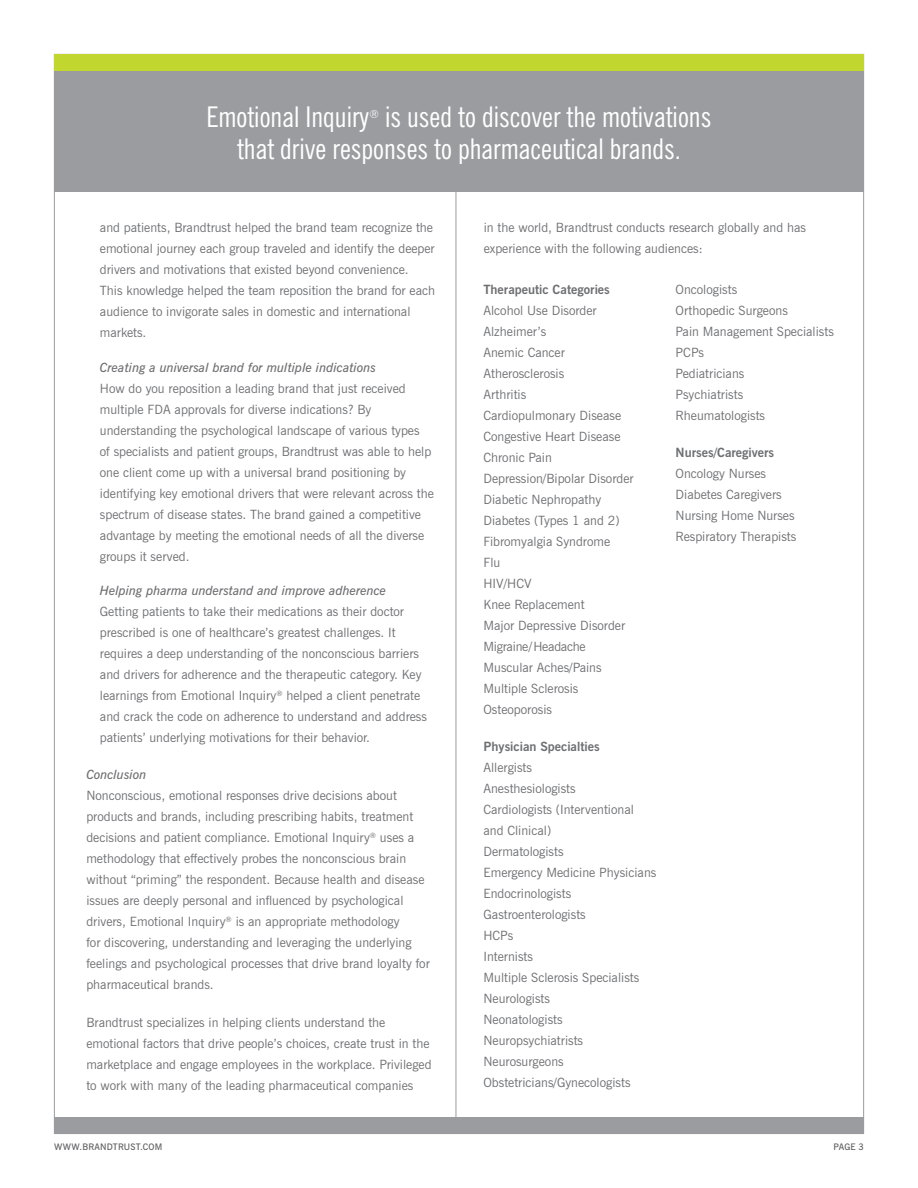
<style>
.page{position:relative;width:918px;height:1188px;background:#fff}
.page>*{position:absolute;margin:0;border:0;box-sizing:border-box;transform-origin:0 0}
.t1{font:condensed 28.5px/31.5px "News Gothic BT";color:#fff}
.t2{font:12.75px/21px "News Gothic BT";color:#6e6f72}
.t3{font:700 12.75px "News Gothic BT";color:#6e6f72}
.t4{font:12.75px "News Gothic BT";letter-spacing:-.02em;color:#6e6f72}
.t5{font:condensed 11.4px "News Gothic BT";color:#fff}
.t6{font:600 9px "News Gothic BT";letter-spacing:.015em;color:#5f5f62}
.s1{font-weight:600;font-style:italic}
</style>
<div class="page">
<hr style="left:456px;top:165px;width:1px;height:957px;background:#9b9ca0">
<div style="left:54px;top:1117px;width:810px;height:17px;background:#9b9ca0"></div>
<div style="left:54px;top:71px;width:810px;height:121px;background:#9b9ca0"></div>
<div style="left:54px;top:54px;width:810px;height:17px;background:#c1d72f"></div>
<p class="t1" style="left:207px;top:101px;width:164px">Emotional Inquiry</p>
<p class="t5" style="left:369px;top:107px;width:11px">®</p>
<p class="t1" style="left:237px;top:101px;width:476px;text-indent:148px">is used to discover the motivations that drive responses to pharmaceutical brands.</p>
<p class="t2" style="left:100px;top:217px;width:337px">and patients, Brandtrust helped the brand team recognize the emotional journey each group traveled and identify the deeper drivers and motivations that existed beyond convenience.<br>This knowledge helped the team reposition the brand for each audience to invigorate sales in domestic and international markets.</p>
<p class="t2" style="left:100px;top:357px;width:336px"><span class="s1">Creating a universal brand for multiple indications<br></span>How do you reposition a leading brand that just received multiple FDA approvals for diverse indications? By understanding the psychological landscape of various types<br>of specialists and patient groups, Brandtrust was able to help one client come up with a universal brand positioning by identifying key emotional drivers that were relevant across the spectrum of disease states. The brand gained a competitive advantage by meeting the emotional needs of all the diverse groups it served.</p>
<p class="t2" style="left:100px;top:580px;width:329px"><span class="s1">Helping pharma understand and improve adherence </span>Getting patients to take their medications as their doctor prescribed is one of healthcare’s greatest challenges. It requires a deep understanding of the nonconscious barriers and drivers for adherence and the therapeutic category. Key learnings from Emotional Inquiry<sup>®</sup> helped a client penetrate and crack the code on adherence to understand and address patients’ underlying motivations for their behavior.</p>
<p class="t2" style="left:86px;top:764px;width:345px"><span class="s1">Conclusion<br></span>Nonconscious, emotional responses drive decisions about products and brands, including prescribing habits, treatment decisions and patient compliance. Emotional Inquiry<sup>®</sup> uses a methodology that effectively probes the nonconscious brain without “priming” the respondent. Because health and disease issues are deeply personal and influenced by psychological drivers, Emotional Inquiry<sup>®</sup> is an appropriate methodology<br>for discovering, understanding and leveraging the underlying feelings and psychological processes that drive brand loyalty for pharmaceutical brands.</p>
<p class="t2" style="left:86px;top:1011px;width:347px">Brandtrust specializes in helping clients understand the emotional factors that drive people’s choices, create trust in the marketplace and engage employees in the workplace. Privileged to work with many of the leading pharmaceutical companies</p>
<p class="t2" style="left:484px;top:217px;width:324px">in the world, Brandtrust conducts research globally and has experience with the following audiences:</p>
<p class="t3" style="left:483px;top:282px;width:128px">Therapeutic Categories</p>
<p class="t2" style="left:483px;top:300px;width:115px">Alcohol Use Disorder</p>
<p class="t2" style="left:483px;top:321px;width:64px">Alzheimer’s</p>
<p class="t2" style="left:483px;top:342px;width:83px">Anemic Cancer</p>
<p class="t2" style="left:483px;top:363px;width:82px">Atherosclerosis</p>
<p class="t2" style="left:483px;top:384px;width:44px">Arthritis</p>
<p class="t2" style="left:483px;top:405px;width:139px">Cardiopulmonary Disease</p>
<p class="t2" style="left:483px;top:426px;width:139px">Congestive Heart Disease</p>
<p class="t2" style="left:483px;top:447px;width:70px">Chronic Pain</p>
<p class="t2" style="left:483px;top:468px;width:152px">Depression/Bipolar Disorder</p>
<p class="t2" style="left:483px;top:489px;width:119px">Diabetic Nephropathy</p>
<p class="t2" style="left:483px;top:510px;width:138px">Diabetes (Types 1 and 2)</p>
<p class="t2" style="left:483px;top:531px;width:128px">Fibromyalgia Syndrome</p>
<p class="t2" style="left:483px;top:552px;width:18px">Flu</p>
<p class="t2" style="left:483px;top:573px;width:50px">HIV/HCV</p>
<p class="t2" style="left:483px;top:594px;width:103px">Knee Replacement</p>
<p class="t2" style="left:483px;top:615px;width:143px">Major Depressive Disorder</p>
<p class="t4" style="left:483px;top:639px;width:104px">Migraine/Headache</p>
<p class="t2" style="left:483px;top:657px;width:120px">Muscular Aches/Pains</p>
<p class="t2" style="left:483px;top:678px;width:96px">Multiple Sclerosis</p>
<p class="t2" style="left:483px;top:699px;width:70px">Osteoporosis</p>
<p class="t3" style="left:483px;top:739px;width:118px">Physician Specialties</p>
<p class="t2" style="left:483px;top:757px;width:50px">Allergists</p>
<p class="t2" style="left:483px;top:778px;width:94px">Anesthesiologists</p>
<p class="t2" style="left:483px;top:799px;width:152px">Cardiologists (Interventional and Clinical)<br>Dermatologists</p>
<p class="t2" style="left:483px;top:862px;width:174px">Emergency Medicine Physicians</p>
<p class="t2" style="left:483px;top:883px;width:89px">Endocrinologists</p>
<p class="t2" style="left:483px;top:904px;width:104px">Gastroenterologists</p>
<p class="t2" style="left:483px;top:925px;width:31px">HCPs</p>
<p class="t2" style="left:483px;top:946px;width:51px">Internists</p>
<p class="t2" style="left:483px;top:967px;width:157px">Multiple Sclerosis Specialists</p>
<p class="t2" style="left:483px;top:988px;width:68px">Neurologists</p>
<p class="t2" style="left:483px;top:1009px;width:81px">Neonatologists</p>
<p class="t2" style="left:483px;top:1030px;width:101px">Neuropsychiatrists</p>
<p class="t2" style="left:483px;top:1051px;width:82px">Neurosurgeons</p>
<p class="t2" style="left:483px;top:1072px;width:149px">Obstetricians/Gynecologists</p>
<p class="t2" style="left:676px;top:279px;width:63px">Oncologists</p>
<p class="t2" style="left:676px;top:300px;width:114px">Orthopedic Surgeons</p>
<p class="t2" style="left:676px;top:321px;width:160px">Pain Management Specialists</p>
<p class="t2" style="left:676px;top:342px;width:30px">PCPs</p>
<p class="t2" style="left:676px;top:363px;width:70px">Pediatricians</p>
<p class="t2" style="left:676px;top:384px;width:91px">Psychiatrists<br>Rheumatologists</p>
<p class="t3" style="left:676px;top:445px;width:100px">Nurses/Caregivers</p>
<p class="t2" style="left:676px;top:463px;width:92px">Oncology Nurses</p>
<p class="t2" style="left:676px;top:484px;width:108px">Diabetes Caregivers</p>
<p class="t2" style="left:676px;top:505px;width:122px">Nursing Home Nurses<br>Respiratory Therapists</p>
<p class="t6" style="left:54px;top:1142px;width:110px">WWW.BRANDTRUST.COM</p>
<p class="t6" style="left:834px;top:1142px;width:32px">PAGE 3</p>
</div>
